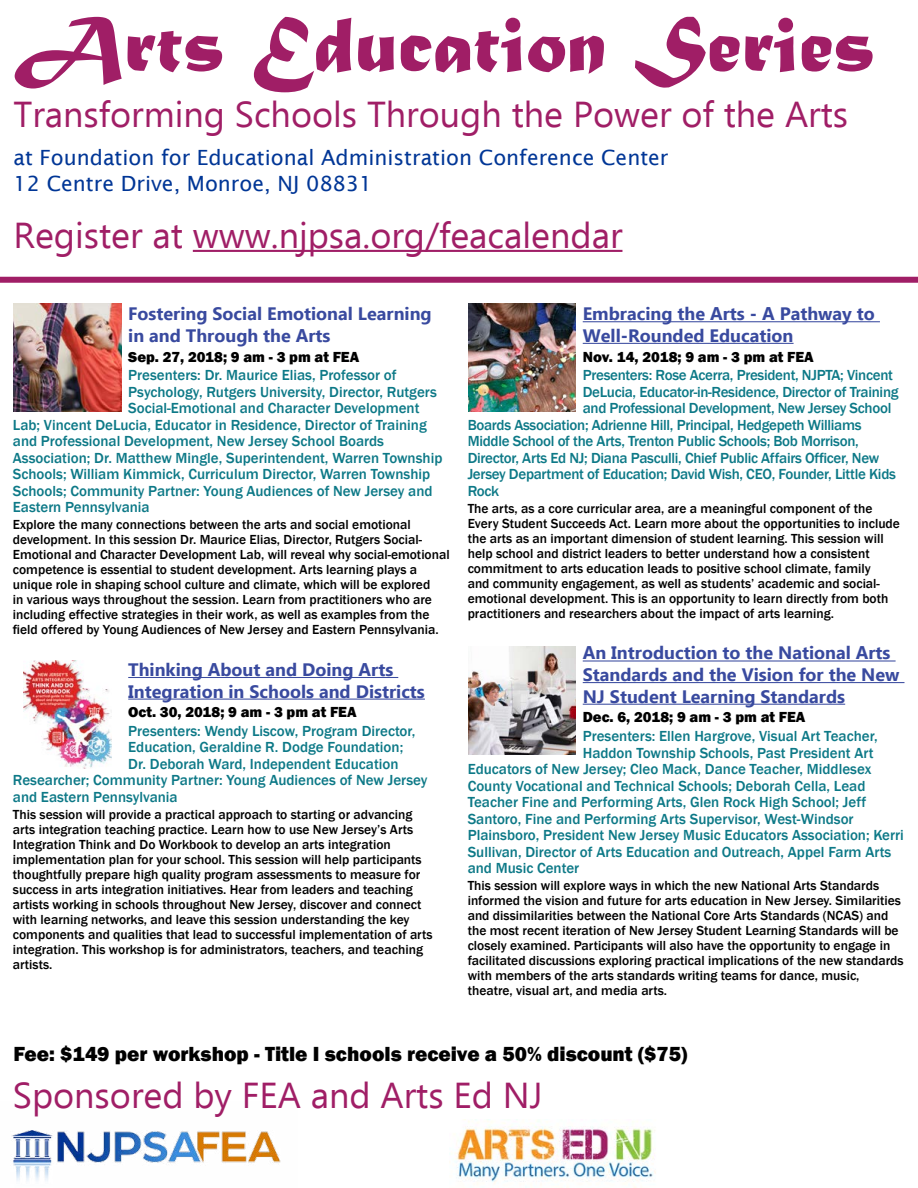
<style>
.page{position:relative;width:918px;height:1188px;background:#fff}
.page>*{position:absolute;margin:0;border:0;box-sizing:border-box;transform-origin:0 0}
.t1{font:82.5px "Matura MT Script Capitals";color:#a01e66}
.t2{font:36px "Ebrima";color:#a01e66}
.t3{font:21px/25.2px "Lucida Sans";color:#003696}
.t4{font:800 21px "Franklin Gothic";color:#000}
.t5{font:700 18px/21.6px "Ebrima";color:#394a9f}
.t6{font:500 15px "Franklin Gothic";color:#0d7987}
.t7{font:500 15px "Franklin Gothic";letter-spacing:-.02em;color:#0d7987}
.t8{font:800 15px "Franklin Gothic";color:#000}
.t9{font:500 13.5px/15px "Franklin Gothic";color:#000}
</style>
<div class="page">
<hr style="left:128px;top:677px;width:270px;height:1px;background:#394a9f">
<hr style="left:128px;top:699px;width:297px;height:1px;background:#394a9f">
<hr style="left:583px;top:321px;width:297px;height:1px;background:#394a9f">
<hr style="left:583px;top:343px;width:211px;height:1px;background:#394a9f">
<hr style="left:583px;top:660px;width:313px;height:2px;background:#394a9f">
<hr style="left:583px;top:682px;width:321px;height:1px;background:#394a9f">
<hr style="left:583px;top:704px;width:262px;height:1px;background:#394a9f">
<div style="left:0;top:277px;width:918px;height:6px;background:#a01e66"></div>
<hr style="left:193px;top:250px;width:429px;height:2px;background:#a01e66">
<img style="left:12px;top:1130px;width:269px;height:51px">
<img style="left:455px;top:1121px;width:201px;height:67px">
<img style="left:14px;top:304px;width:108px;height:108px">
<img style="left:468px;top:646px;width:108px;height:108px">
<img style="left:24px;top:660px;width:87px;height:108px">
<img style="left:468px;top:304px;width:108px;height:108px">
<h1 class="t1" style="left:14px;top:-5px;width:863px">Arts Education Series</h1>
<h2 class="t2" style="left:14px;top:88px;width:836px">Transforming Schools Through the Power of the Arts</h2>
<h3 class="t3" style="left:14px;top:145px;width:657px">at Foundation for Educational Administration Conference Center<br>12 Centre Drive, Monroe, NJ 08831</h3>
<h2 class="t2" style="left:14px;top:209px;width:611px">Register at www.njpsa.org/feacalendar</h2>
<h3 class="t5" style="left:128px;top:302px;width:305px">Fostering Social Emotional Learning in and Through the Arts</h3>
<p class="t8" style="left:128px;top:347px;width:233px">Sep. 27, 2018; 9 am - 3 pm at FEA</p>
<p class="t6" style="left:128px;top:366px;width:270px">Presenters: Dr. Maurice Elias, Professor of</p>
<p class="t6" style="left:128px;top:382px;width:310px">Psychology, Rutgers University, Director, Rutgers</p>
<p class="t6" style="left:128px;top:399px;width:293px">Social-Emotional and Character Development</p>
<p class="t6" style="left:13px;top:415px;width:415px">Lab; Vincent DeLucia, Educator in Residence, Director of Training</p>
<p class="t6" style="left:13px;top:432px;width:373px">and Professional Development, New Jersey School Boards</p>
<p class="t6" style="left:13px;top:448px;width:431px">Association; Dr. Matthew Mingle, Superintendent, Warren Township</p>
<p class="t6" style="left:13px;top:465px;width:419px">Schools; William Kimmick, Curriculum Director, Warren Township</p>
<p class="t6" style="left:13px;top:481px;width:421px">Schools; Community Partner: Young Audiences of New Jersey and</p>
<p class="t6" style="left:13px;top:498px;width:138px">Eastern Pennsylvania</p>
<p class="t9" style="left:13px;top:517px;width:438px">Explore the many connections between the arts and social emotional development. In this session Dr. Maurice Elias, Director, Rutgers Social-Emotional and Character Development Lab, will reveal why social-emotional competence is essential to student development. Arts learning plays a unique role in shaping school culture and climate, which will be explored<br>in various ways throughout the session. Learn from practitioners who are including effective strategies in their work, as well as examples from the field offered by Young Audiences of New Jersey and Eastern Pennsylvania.</p>
<h3 class="t5" style="left:128px;top:658px;width:298px">Thinking About and Doing Arts<br>Integration in Schools and Districts</h3>
<p class="t8" style="left:128px;top:703px;width:230px">Oct. 30, 2018; 9 am - 3 pm at FEA</p>
<p class="t6" style="left:128px;top:722px;width:289px">Presenters: Wendy Liscow, Program Director,</p>
<p class="t6" style="left:128px;top:738px;width:277px">Education, Geraldine R. Dodge Foundation;</p>
<p class="t6" style="left:128px;top:755px;width:272px">Dr. Deborah Ward, Independent Education</p>
<p class="t6" style="left:13px;top:771px;width:416px">Researcher; Community Partner: Young Audiences of New Jersey</p>
<p class="t6" style="left:13px;top:788px;width:166px">and Eastern Pennsylvania</p>
<p class="t9" style="left:13px;top:807px;width:421px">This session will provide a practical approach to starting or advancing arts integration teaching practice. Learn how to use New Jersey’s Arts Integration Think and Do Workbook to develop an arts integration implementation plan for your school. This session will help participants thoughtfully prepare high quality program assessments to measure for success in arts integration initiatives. Hear from leaders and teaching artists working in schools throughout New Jersey, discover and connect with learning networks, and leave this session understanding the key components and qualities that lead to successful implementation of arts integration. This workshop is for administrators, teachers, and teaching artists.</p>
<h3 class="t5" style="left:583px;top:302px;width:294px">Embracing the Arts - A Pathway to<br>Well-Rounded Education</h3>
<p class="t8" style="left:583px;top:347px;width:232px">Nov. 14, 2018; 9 am - 3 pm at FEA</p>
<p class="t7" style="left:583px;top:366px;width:312px">Presenters: Rose Acerra, President, NJPTA; Vincent</p>
<p class="t7" style="left:583px;top:382px;width:317px">DeLucia, Educator-in-Residence, Director of Training</p>
<p class="t7" style="left:583px;top:399px;width:310px">and Professional Development, New Jersey School</p>
<p class="t7" style="left:468px;top:415px;width:395px">Boards Association; Adrienne Hill, Principal, Hedgepeth Williams</p>
<p class="t7" style="left:468px;top:432px;width:393px">Middle School of the Arts, Trenton Public Schools; Bob Morrison,</p>
<p class="t7" style="left:468px;top:448px;width:413px">Director, Arts Ed NJ; Diana Pasculli, Chief Public Affairs Officer, New</p>
<p class="t7" style="left:468px;top:465px;width:430px">Jersey Department of Education; David Wish, CEO, Founder, Little Kids</p>
<p class="t6" style="left:468px;top:481px;width:33px">Rock</p>
<p class="t9" style="left:468px;top:501px;width:434px">The arts, as a core curricular area, are a meaningful component of the Every Student Succeeds Act. Learn more about the opportunities to include the arts as an important dimension of student learning. This session will help school and district leaders to better understand how a consistent commitment to arts education leads to positive school climate, family<br>and community engagement, as well as students’ academic and social&shy;emotional development. This is an opportunity to learn directly from both practitioners and researchers about the impact of arts learning.</p>
<h3 class="t5" style="left:583px;top:642px;width:318px">An Introduction to the National Arts<br>Standards and the Vision for the New<br>NJ Student Learning Standards</h3>
<p class="t8" style="left:583px;top:708px;width:224px">Dec. 6, 2018; 9 am - 3 pm at FEA</p>
<p class="t6" style="left:583px;top:727px;width:297px">Presenters: Ellen Hargrove, Visual Art Teacher,</p>
<p class="t6" style="left:583px;top:743px;width:292px">Haddon Township Schools, Past President Art</p>
<p class="t6" style="left:468px;top:760px;width:405px">Educators of New Jersey; Cleo Mack, Dance Teacher, Middlesex</p>
<p class="t6" style="left:468px;top:776px;width:399px">County Vocational and Technical Schools; Deborah Cella, Lead</p>
<p class="t6" style="left:468px;top:793px;width:400px">Teacher Fine and Performing Arts, Glen Rock High School; Jeff</p>
<p class="t6" style="left:468px;top:809px;width:387px">Santoro, Fine and Performing Arts Supervisor, West-Windsor</p>
<p class="t6" style="left:468px;top:826px;width:438px">Plainsboro, President New Jersey Music Educators Association; Kerri</p>
<p class="t6" style="left:468px;top:842px;width:425px">Sullivan, Director of Arts Education and Outreach, Appel Farm Arts</p>
<p class="t6" style="left:468px;top:859px;width:113px">and Music Center</p>
<p class="t9" style="left:468px;top:878px;width:438px">This session will explore ways in which the new National Arts Standards informed the vision and future for arts education in New Jersey. Similarities and dissimilarities between the National Core Arts Standards (NCAS) and the most recent iteration of New Jersey Student Learning Standards will be closely examined. Participants will also have the opportunity to engage in facilitated discussions exploring practical implications of the new standards with members of the arts standards writing teams for dance, music, theatre, visual art, and media arts.</p>
<h3 class="t4" style="left:14px;top:1041px;width:675px">Fee: $149 per workshop - Title I schools receive a 50% discount ($75)</h3>
<h2 class="t2" style="left:13px;top:1069px;width:531px">Sponsored by FEA and Arts Ed NJ</h2>
</div>
